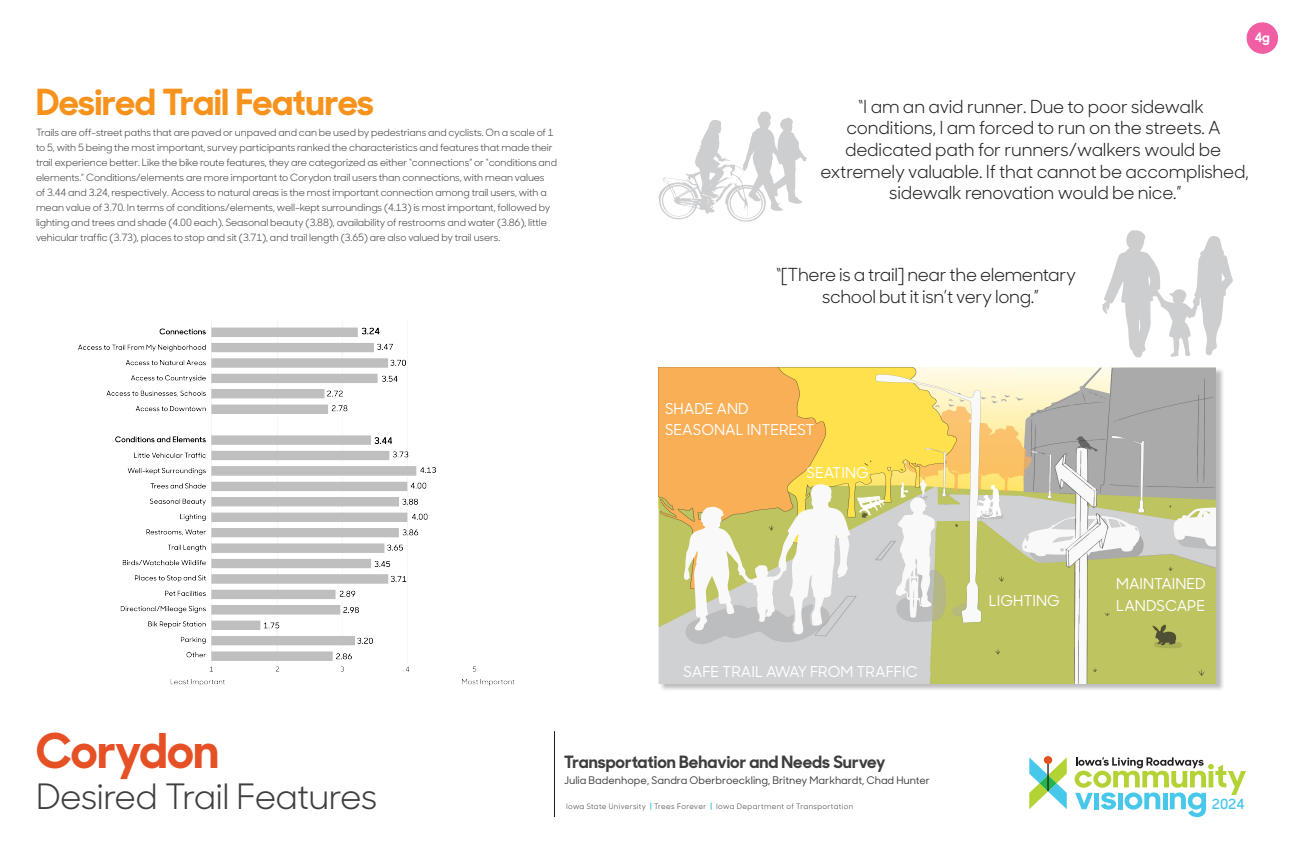
<style>
.page{position:relative;width:1296px;height:864px;background:#fff}
.page>*{position:absolute;margin:0;border:0;box-sizing:border-box;transform-origin:0 0}
.t1{font:700 48px "Sharp Sans No 1";letter-spacing:-.005em;color:#e65025}
.Survey_Big_Heading{font:700 36px "Sharp Sans No 1";letter-spacing:-.015em;color:#f7931d}
.Sharp_Sans_No1__sub_title_1{font:35px "Sharp Sans No 1";letter-spacing:-.02em;color:#3e3e3f}
.Sponsors{font:18px/21.6px "Sharp Sans No 1";letter-spacing:-.01em;color:#231f20;text-align:center}
.t2{font:700 17px "Sharp Sans No 1";color:#3e3e3f}
.Sponsors-2{font:500 15px/21.6px "Sharp Sans No 1";color:#fff}
.t3{font:600 14px "Sharp Sans No 1";color:#47c7ea}
.t4{font:700 13px "Sharp Sans No 1";color:#fff}
.t5{font:500 10.5px "Sharp Sans No 1";color:#3e3e3f}
.Body_Text{font:10px/15px "Sharp Sans No 1";letter-spacing:-.01em;color:#3e3e3f}
.t6{font:7.5px "Sharp Sans No 1";letter-spacing:.05em;color:#3e3e3f}
.s1{font-weight:700;color:#47c7ea}
</style>
<div class="page">
<div style="left:659px;top:368px;width:566px;height:324px;background:#231f20;opacity:.3"></div>
<img style="left:658px;top:367px;width:558px;height:316px">
<img style="left:78px;top:321px;width:436px;height:365px">
<svg style="left:1102px;top:230px;width:131px;height:127px"></svg>
<svg style="left:658px;top:111px;width:149px;height:111px"></svg>
<svg style="left:1075px;top:757px;width:171px;height:60px"></svg>
<svg style="left:1029px;top:756px;width:38px;height:53px"></svg>
<hr style="left:554px;top:731px;width:1px;height:86px;background:#231f20">
<div style="left:1247px;top:22px;width:31px;height:32px;background:#f05ea3;border-radius:50%"></div>
<p class="Survey_Big_Heading" style="left:36px;top:72px;width:340px">Desired Trail Features</p>
<p class="Body_Text" style="left:36px;top:124px;width:523px">Trails are off-street paths that are paved or unpaved and can be used by pedestrians and cyclists. On a scale of 1 to 5, with 5 being the most important, survey participants ranked the characteristics and features that made their trail experience better. Like the bike route features, they are categorized as either “connections” or “conditions and elements.” Conditions/elements are more important to Corydon trail users than connections, with mean values<br>of 3.44 and 3.24, respectively. Access to natural areas is the most important connection among trail users, with a mean value of 3.70. In terms of conditions/elements, well-kept surroundings (4.13) is most important, followed by lighting and trees and shade (4.00 each). Seasonal beauty (3.88), availability of restrooms and water (3.86), little vehicular traffic (3.73), places to stop and sit (3.71), and trail length (3.65) are also valued by trail users.</p>
<p class="t4" style="left:1255px;top:27px;width:16px">4g</p>
<p class="Sponsors" style="left:820px;top:94px;width:430px">“I am an avid runner. Due to poor sidewalk conditions, I am forced to run on the streets. A dedicated path for runners/walkers would be extremely valuable. If that cannot be accomplished, sidewalk renovation would be nice.”</p>
<p class="Sponsors" style="left:776px;top:263px;width:302px">“[There is a trail] near the elementary school but it isn’t very long.”</p>
<p class="Sponsors-2" style="left:665px;top:397px;width:85px">SHADE AND</p>
<p class="Sponsors-2" style="left:665px;top:418px;width:151px">SEASONAL INTEREST</p>
<p class="Sponsors-2" style="left:807px;top:462px;width:64px">SEATING</p>
<h1 class="t1" style="left:36px;top:711px;width:185px">Corydon</h1>
<p class="Sharp_Sans_No1__sub_title_1" style="left:36px;top:769px;width:343px">Desired Trail Features</p>
<p class="Sponsors-2" style="left:684px;top:660px;width:235px">SAFE TRAIL AWAY FROM TRAFFIC</p>
<h3 class="t2" style="left:564px;top:748px;width:323px">Transportation Behavior and Needs Survey</h3>
<p class="t5" style="left:564px;top:773px;width:367px">Julia Badenhope, Sandra Oberbroeckling, Britney Markhardt, Chad Hunter</p>
<p class="t6" style="left:566px;top:800px;width:289px">Iowa State University <span class="s1">|</span> Trees Forever <span class="s1">|</span> Iowa Department of Transportation</p>
<p class="Sponsors-2" style="left:989px;top:589px;width:73px">LIGHTING</p>
<p class="Sponsors-2" style="left:1116px;top:572px;width:91px">MAINTAINED<br>LANDSCAPE</p>
<h3 class="t3" style="left:1212px;top:793px;width:34px">2024</h3>
</div>
